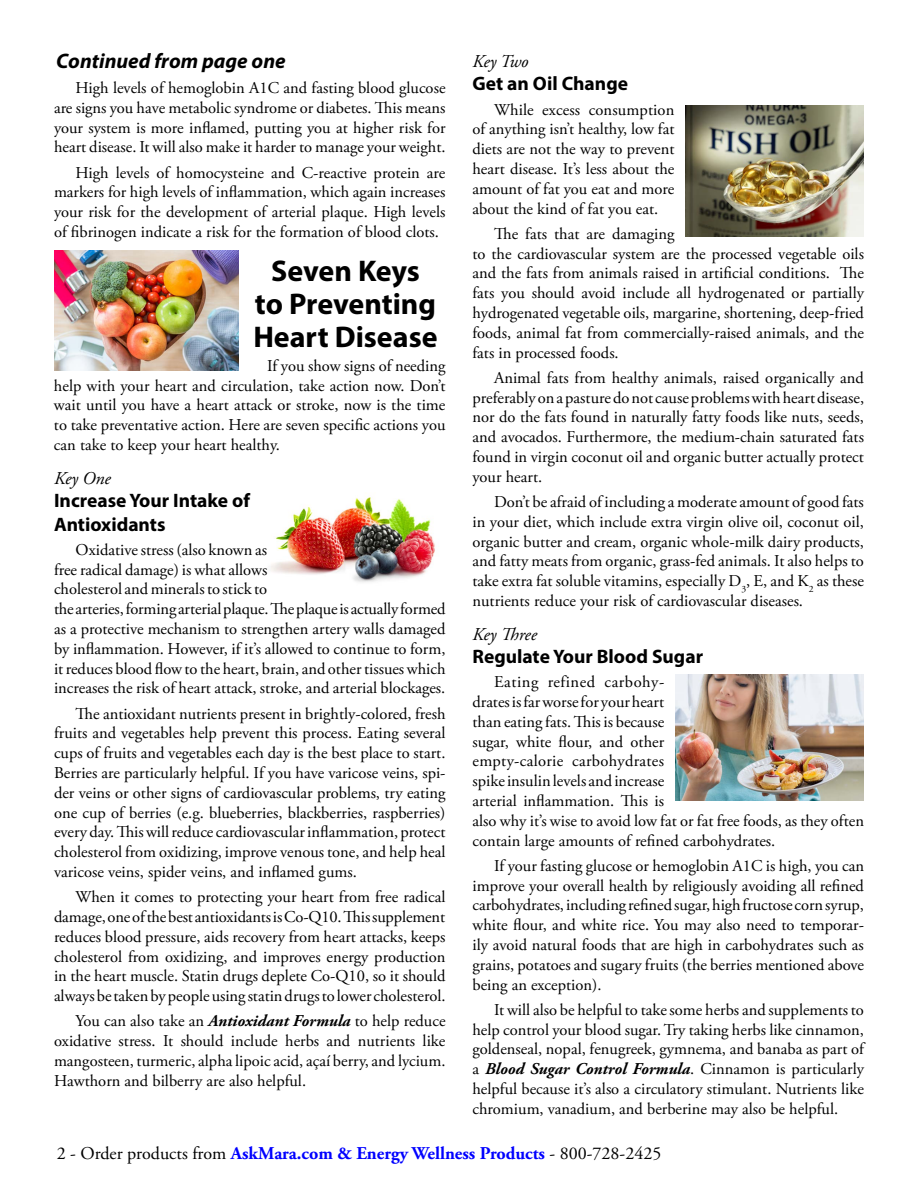
<style>
.page{position:relative;width:918px;height:1188px;background:#fff}
.page>*{position:absolute;margin:0;border:0;box-sizing:border-box;transform-origin:0 0}
.t1{font:700 30px/33px "Myriad Pro";color:#000;text-align:center}
.t2{font:italic 700 21px "Myriad Pro";color:#000}
.t3{font:700 19.5px/23.4px "Myriad Pro";color:#000}
.t4{font:700 18px "Adobe Garamond Pro";color:#00f}
.t5{font:italic 18px "Adobe Garamond Pro";letter-spacing:-.005em;color:#000}
.t6{font:16.5px/19.8px "Adobe Garamond Pro";color:#000;text-align:justify}
.s1{font-weight:700;font-style:italic}
.s2{font-weight:400;color:#000}
</style>
<div class="page">
<img style="left:271px;top:497px;width:164px;height:85px">
<img style="left:54px;top:250px;width:185px;height:120px">
<img style="left:685px;top:106px;width:179px;height:131px">
<img style="left:675px;top:675px;width:189px;height:126px">
<p class="t2" style="left:56px;top:47px;width:231px">Continued from page one</p>
<p class="t5" style="left:472px;top:51px;width:58px">Key Two</p>
<p class="t3" style="left:472px;top:72px;width:157px">Get an Oil Change</p>
<p class="t6" style="left:473px;top:100px;width:203px;text-indent:22px">While excess consumption of anything isn’t healthy, low fat diets are not the way to prevent heart disease. It’s less about the amount of fat you eat and more about the kind of fat you eat.</p>
<p class="t6" style="left:473px;top:224px;width:393px;text-align:left;text-indent:22px">The fats that are damaging<br>to the cardiovascular system are the processed vegetable oils and the fats from animals raised in artificial conditions. The fats you should avoid include all hydrogenated or partially hydrogenated vegetable oils, margarine, shortening, deep-fried foods, animal fat from commercially-raised animals, and the fats in processed foods.</p>
<p class="t6" style="left:473px;top:368px;width:393px;text-indent:22px">Animal fats from healthy animals, raised organically and preferably on a pasture do not cause problems with heart disease, nor do the fats found in naturally fatty foods like nuts, seeds, and avocados. Furthermore, the medium-chain saturated fats found in virgin coconut oil and organic butter actually protect your heart.</p>
<p class="t6" style="left:472px;top:492px;width:393px;text-indent:22px">Don’t be afraid of including a moderate amount of good fats in your diet, which include extra virgin olive oil, coconut oil, organic butter and cream, organic whole-milk dairy products, and fatty meats from organic, grass-fed animals. It also helps to take extra fat soluble vitamins, especially D<sub>3</sub>, E, and K<sub>2</sub> as these nutrients reduce your risk of cardiovascular diseases.</p>
<p class="t5" style="left:472px;top:623px;width:66px">Key Three</p>
<p class="t3" style="left:472px;top:644px;width:232px">Regulate Your Blood Sugar</p>
<p class="t6" style="left:473px;top:673px;width:393px;text-align:left;text-indent:22px">Eating refined carbohy-<br>drates is far worse for your heart<br>than eating fats. This is because<br>sugar, white flour, and other<br>empty-calorie carbohydrates<br>spike insulin levels and increase<br>arterial inflammation. This is<br>also why it’s wise to avoid low fat or fat free foods, as they often contain large amounts of refined carbohydrates.</p>
<p class="t6" style="left:473px;top:856px;width:393px;text-indent:22px">If your fasting glucose or hemoglobin A1C is high, you can improve your overall health by religiously avoiding all refined carbohydrates, including refined sugar, high fructose corn syrup, white flour, and white rice. You may also need to temporar&shy;ily avoid natural foods that are high in carbohydrates such as grains, potatoes and sugary fruits (the berries mentioned above being an exception).</p>
<p class="t6" style="left:473px;top:1000px;width:393px;text-indent:22px">It will also be helpful to take some herbs and supplements to help control your blood sugar. Try taking herbs like cinnamon, goldenseal, nopal, fenugreek, gymnema, and banaba as part of a <span class="s1">Blood Sugar Control Formula</span>. Cinnamon is particularly helpful because it’s also a circulatory stimulant. Nutrients like chromium, vanadium, and berberine may also be helpful.</p>
<p class="t6" style="left:54px;top:78px;width:393px;text-indent:22px">High levels of hemoglobin A1C and fasting blood glucose are signs you have metabolic syndrome or diabetes. This means your system is more inflamed, putting you at higher risk for heart disease. It will also make it harder to manage your weight.</p>
<p class="t6" style="left:54px;top:163px;width:393px;text-indent:22px">High levels of homocysteine and C-reactive protein are markers for high levels of inflammation, which again increases your risk for the development of arterial plaque. High levels of fibrinogen indicate a risk for the formation of blood clots.</p>
<h1 class="t1" style="left:253px;top:253px;width:186px">Seven Keys to Preventing<br>Heart Disease</h1>
<p class="t6" style="left:54px;top:356px;width:393px;text-indent:213px">If you show signs of needing help with your heart and circulation, take action now. Don’t wait until you have a heart attack or stroke, now is the time to take preventative action. Here are seven specific actions you can take to keep your heart healthy.</p>
<p class="t5" style="left:54px;top:467px;width:58px">Key One</p>
<p class="t3" style="left:54px;top:488px;width:198px">Increase Your Intake of<br>Antioxidants</p>
<p class="t6" style="left:54px;top:540px;width:393px;text-align:left;text-indent:22px">Oxidative stress (also known as<br>free radical damage) is what allows<br>cholesterol and minerals to stick to<br>the arteries, forming arterial plaque. The plaque is actually formed as a protective mechanism to strengthen artery walls damaged by inflammation. However, if it’s allowed to continue to form, it reduces blood flow to the heart, brain, and other tissues which increases the risk of heart attack, stroke, and arterial blockages.</p>
<p class="t6" style="left:54px;top:704px;width:393px;text-indent:22px">The antioxidant nutrients present in brightly-colored, fresh fruits and vegetables help prevent this process. Eating several cups of fruits and vegetables each day is the best place to start.<br>Berries are particularly helpful. If you have varicose veins, spi&shy;der veins or other signs of cardiovascular problems, try eating one cup of berries (e.g. blueberries, blackberries, raspberries) every day. This will reduce cardiovascular inflammation, protect cholesterol from oxidizing, improve venous tone, and help heal varicose veins, spider veins, and inflamed gums.</p>
<p class="t6" style="left:54px;top:888px;width:393px;text-indent:22px">When it comes to protecting your heart from free radical damage, one of the best antioxidants is Co-Q10. This supplement reduces blood pressure, aids recovery from heart attacks, keeps cholesterol from oxidizing, and improves energy production in the heart muscle. Statin drugs deplete Co-Q10, so it should always be taken by people using statin drugs to lower cholesterol.</p>
<p class="t6" style="left:54px;top:1012px;width:393px;text-indent:22px">You can also take an <span class="s1">Antioxidant Formula</span> to help reduce oxidative stress. It should include herbs and nutrients like mangosteen, turmeric, alpha lipoic acid, açaí berry, and lycium.<br>Hawthorn and bilberry are also helpful.</p>
<p class="t4" style="left:57px;top:1143px;width:606px"><span class="s2">2 - Order products from</span> AskMara.com &amp; Energy Wellness Products <span class="s2">- 800-728-2425</span></p>
</div>
